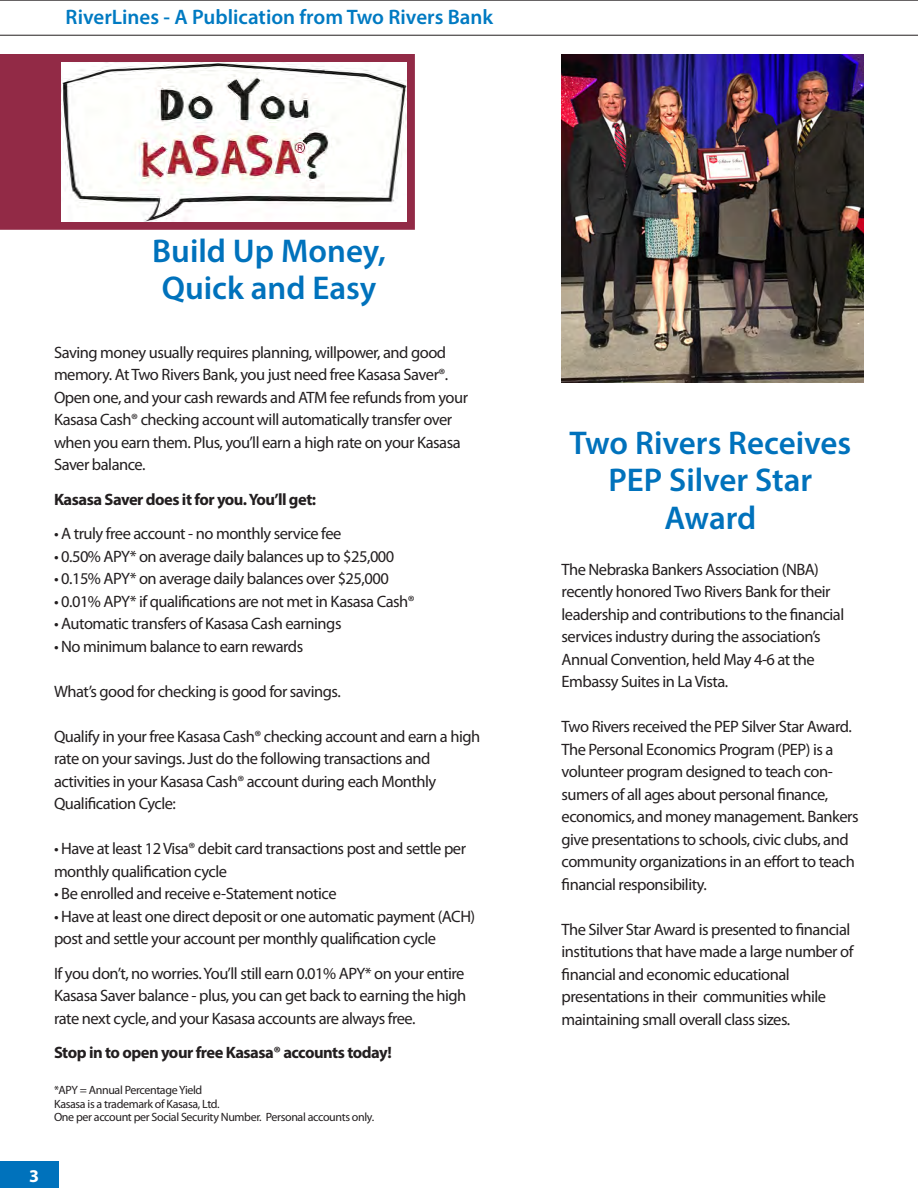
<style>
.page{position:relative;width:918px;height:1188px;background:#fff}
.page>*{position:absolute;margin:0;border:0;box-sizing:border-box;transform-origin:0 0}
.Head_1{font:600 33px/37.5px "Myriad Pro";color:#0072bc;text-align:center}
.Subheading{font:600 21px "Myriad Pro";color:#007ac2}
.t1{font:700 18px "Myriad Pro";color:#fff}
.t2{font:16.5px/22.5px "Myriad Pro";letter-spacing:-.03em;color:#231f20}
.t3{font:700 16.5px "Myriad Pro";letter-spacing:-.03em;color:#231f20}
.t4{font:12px/13.5px "Myriad Pro";letter-spacing:-.03em;color:#231f20}
</style>
<div class="page">
<svg style="left:0;top:0;width:918px;height:35px"></svg>
<div style="left:0;top:1162px;width:59px;height:26px;background:#0072bc"></div>
<img style="left:562px;top:54px;width:302px;height:328px">
<div style="left:2px;top:56px;width:411px;height:172px;background:#922a46"></div>
<img style="left:62px;top:63px;width:344px;height:159px">
<div style="left:0;top:54px;width:415px;height:176px;border:3px solid #922a46"></div>
<p class="Subheading" style="left:66px;top:4px;width:429px">RiverLines - A Publication from Two Rivers Bank</p>
<p class="Head_1" style="left:152px;top:231px;width:235px">Build Up Money,</p>
<p class="Head_1" style="left:162px;top:269px;width:216px">Quick and Easy</p>
<p class="t2" style="left:54px;top:341px;width:416px">Saving money usually requires planning, willpower, and good memory. At Two Rivers Bank, you just need free Kasasa Saver®.<br>Open one, and your cash rewards and ATM fee refunds from your Kasasa Cash® checking account will automatically transfer over when you earn them. Plus, you’ll earn a high rate on your Kasasa Saver balance.</p>
<p class="t3" style="left:54px;top:488px;width:264px">Kasasa Saver does it for you. You’ll get:</p>
<p class="t2" style="left:54px;top:522px;width:289px">• A truly free account - no monthly service fee</p>
<p class="t2" style="left:54px;top:545px;width:342px">• 0.50% APY* on average daily balances up to $25,000</p>
<p class="t2" style="left:54px;top:567px;width:336px">• 0.15% APY* on average daily balances over $25,000</p>
<p class="t2" style="left:54px;top:590px;width:362px">• 0.01% APY* if qualifications are not met in Kasasa Cash®</p>
<p class="t2" style="left:54px;top:612px;width:289px">• Automatic transfers of Kasasa Cash earnings</p>
<p class="t2" style="left:54px;top:635px;width:251px">• No minimum balance to earn rewards</p>
<p class="t2" style="left:54px;top:680px;width:288px">What’s good for checking is good for savings.</p>
<p class="t2" style="left:54px;top:725px;width:428px">Qualify in your free Kasasa Cash® checking account and earn a high rate on your savings. Just do the following transactions and</p>
<p class="t2" style="left:54px;top:770px;width:384px">activities in your Kasasa Cash® account during each Monthly</p>
<p class="t2" style="left:54px;top:792px;width:124px">Qualification Cycle:</p>
<p class="t2" style="left:54px;top:837px;width:414px">• Have at least 12 Visa® debit card transactions post and settle per monthly qualification cycle</p>
<p class="t2" style="left:54px;top:882px;width:284px">• Be enrolled and receive e-Statement notice</p>
<p class="t2" style="left:54px;top:905px;width:423px">• Have at least one direct deposit or one automatic payment (ACH) post and settle your account per monthly qualification cycle</p>
<p class="t2" style="left:54px;top:962px;width:414px">If you don’t, no worries. You’ll still earn 0.01% APY* on your entire<br>Kasasa Saver balance - plus, you can get back to earning the high rate next cycle, and your Kasasa accounts are always free.</p>
<p class="t3" style="left:54px;top:1042px;width:339px">Stop in to open your free Kasasa® accounts today!</p>
<p class="t4" style="left:54px;top:1083px;width:150px">*APY = Annual Percentage Yield</p>
<p class="t4" style="left:54px;top:1097px;width:322px">Kasasa is a trademark of Kasasa, Ltd.<br>One per account per Social Security Number. Personal accounts only.</p>
<p class="t1" style="left:29px;top:1164px;width:11px">3</p>
<p class="Head_1" style="left:570px;top:423px;width:283px">Two Rivers Receives<br>PEP Silver Star<br>Award</p>
<p class="t2" style="left:562px;top:558px;width:284px">The Nebraska Bankers Association (NBA) recently honored Two Rivers Bank for their leadership and contributions to the financial services industry during the association’s</p>
<p class="t2" style="left:562px;top:648px;width:255px">Annual Convention, held May 4-6 at the</p>
<p class="t2" style="left:562px;top:670px;width:168px">Embassy Suites in La Vista.</p>
<p class="t2" style="left:562px;top:715px;width:298px">Two Rivers received the PEP Silver Star Award.<br>The Personal Economics Program (PEP) is a volunteer program designed to teach con&shy;sumers of all ages about personal finance, economics, and money management. Bankers give presentations to schools, civic clubs, and community organizations in an effort to teach</p>
<p class="t2" style="left:562px;top:873px;width:147px">financial responsibility.</p>
<p class="t2" style="left:562px;top:918px;width:293px">The Silver Star Award is presented to financial institutions that have made a large number of financial and economic educational</p>
<p class="t2" style="left:562px;top:985px;width:266px">presentations in their communities while maintaining small overall class sizes.</p>
</div>
